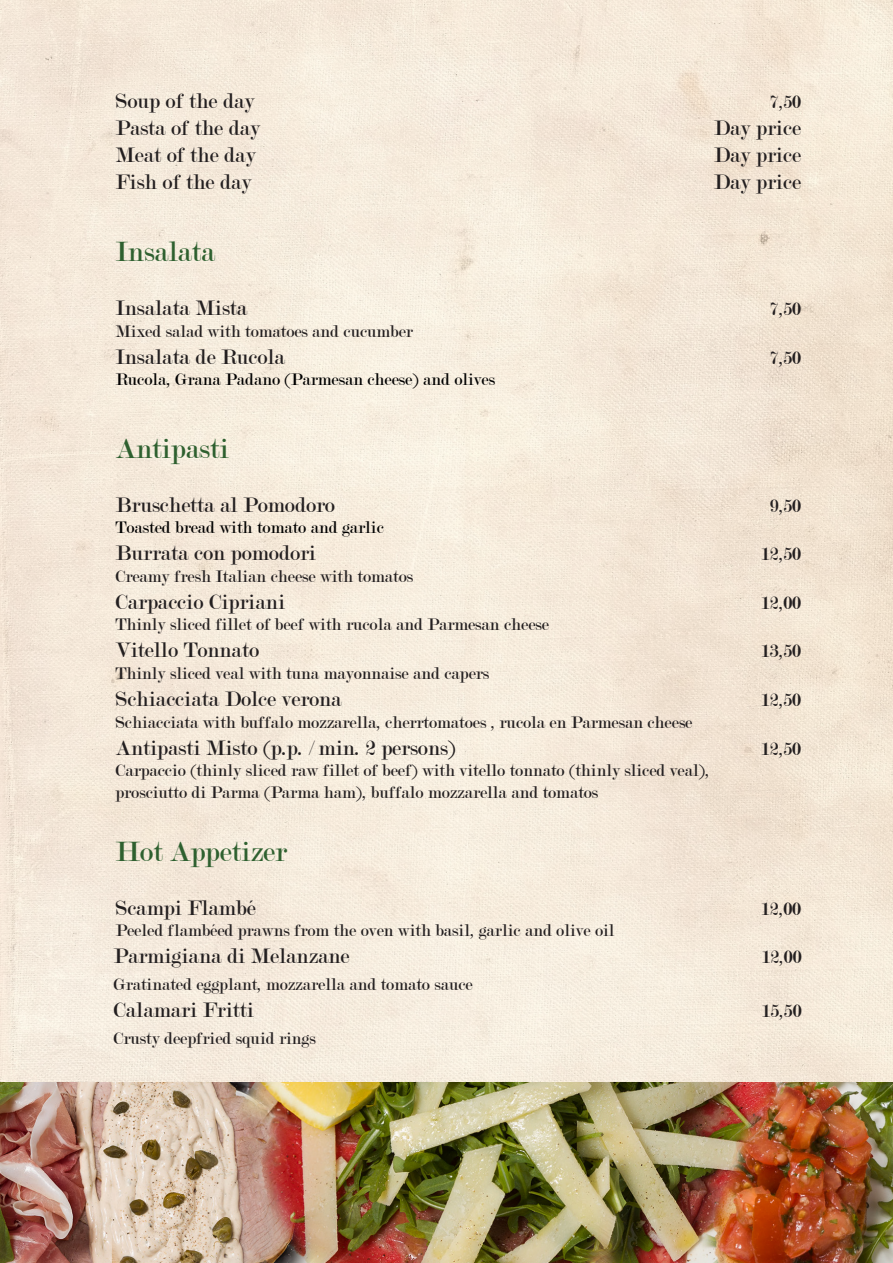
<style>
.page{position:relative;width:893px;height:1263px;background:#fff}
.page>*{position:absolute;margin:0;border:0;box-sizing:border-box;transform-origin:0 0}
.t1{font:30px "Modern";color:#2e602f}
.t2{font:22.5px "Modern";color:#231f20}
.t3{font:19.5px "Modern";color:#231f20}
.t4{font:18px "Modern";color:#231f20}
.t5{font:18px "Modern";color:#000}
</style>
<div class="page">
<img style="left:0;top:0;width:893px;height:1082px">
<img style="left:0;top:1082px;width:893px;height:181px">
<p class="t2" style="left:116px;top:90px;width:141px">Soup of the day</p>
<p class="t3" style="left:770px;top:92px;width:33px">7,50</p>
<p class="t2" style="left:116px;top:117px;width:146px">Pasta of the day</p>
<p class="t2" style="left:714px;top:117px;width:89px">Day price</p>
<p class="t2" style="left:116px;top:144px;width:142px">Meat of the day</p>
<p class="t2" style="left:714px;top:144px;width:89px">Day price</p>
<p class="t2" style="left:115px;top:171px;width:138px">Fish of the day</p>
<p class="t2" style="left:714px;top:171px;width:89px">Day price</p>
<p class="t1" style="left:116px;top:237px;width:101px">Insalata</p>
<p class="t2" style="left:115px;top:297px;width:133px">Insalata Mista</p>
<p class="t3" style="left:770px;top:299px;width:33px">7,50</p>
<p class="t4" style="left:116px;top:322px;width:299px">Mixed salad with tomatoes and cucumber</p>
<p class="t2" style="left:115px;top:346px;width:171px">Insalata de Rucola</p>
<p class="t3" style="left:770px;top:348px;width:33px">7,50</p>
<p class="t5" style="left:116px;top:371px;width:381px">Rucola, Grana Padano (Parmesan cheese) and olives</p>
<p class="t1" style="left:116px;top:433px;width:115px">Antipasti</p>
<p class="t2" style="left:115px;top:493px;width:221px">Bruschetta al Pomodoro</p>
<p class="t3" style="left:770px;top:496px;width:33px">9,50</p>
<p class="t5" style="left:116px;top:518px;width:270px">Toasted bread with tomato and garlic</p>
<p class="t2" style="left:115px;top:542px;width:202px">Burrata con pomodori</p>
<p class="t3" style="left:761px;top:544px;width:42px">12,50</p>
<p class="t4" style="left:116px;top:567px;width:299px">Creamy fresh Italian cheese with tomatos</p>
<p class="t2" style="left:115px;top:590px;width:171px">Carpaccio Cipriani</p>
<p class="t3" style="left:761px;top:593px;width:42px">12,00</p>
<p class="t4" style="left:116px;top:616px;width:435px">Thinly sliced fillet of beef with rucola and Parmesan cheese</p>
<p class="t2" style="left:115px;top:639px;width:145px">Vitello Tonnato</p>
<p class="t3" style="left:761px;top:641px;width:42px">13,50</p>
<p class="t4" style="left:116px;top:664px;width:375px">Thinly sliced veal with tuna mayonnaise and capers</p>
<p class="t2" style="left:115px;top:688px;width:228px">Schiacciata Dolce verona</p>
<p class="t3" style="left:761px;top:690px;width:42px">12,50</p>
<p class="t4" style="left:116px;top:713px;width:578px">Schiacciata with buffalo mozzarella, cherrtomatoes , rucola en Parmesan cheese</p>
<p class="t2" style="left:115px;top:736px;width:342px">Antipasti Misto (p.p. / min. 2 persons)</p>
<p class="t3" style="left:761px;top:739px;width:42px">12,50</p>
<p class="t4" style="left:116px;top:761px;width:595px">Carpaccio (thinly sliced raw fillet of beef) with vitello tonnato (thinly sliced veal),</p>
<p class="t4" style="left:116px;top:783px;width:484px">prosciutto di Parma (Parma ham), buffalo mozzarella and tomatos</p>
<p class="t1" style="left:116px;top:836px;width:173px">Hot Appetizer</p>
<p class="t2" style="left:115px;top:896px;width:142px">Scampi Flambé</p>
<p class="t3" style="left:761px;top:899px;width:42px">12,00</p>
<p class="t4" style="left:116px;top:922px;width:501px">Peeled flambéed prawns from the oven with basil, garlic and olive oil</p>
<p class="t2" style="left:114px;top:945px;width:238px">Parmigiana di Melanzane</p>
<p class="t3" style="left:762px;top:947px;width:42px">12,00</p>
<p class="t4" style="left:114px;top:976px;width:361px">Gratinated eggplant, mozzarella and tomato sauce</p>
<p class="t2" style="left:114px;top:999px;width:142px">Calamari Fritti</p>
<p class="t3" style="left:762px;top:1001px;width:42px">15,50</p>
<p class="t4" style="left:114px;top:1030px;width:204px">Crusty deepfried squid rings</p>
</div>
